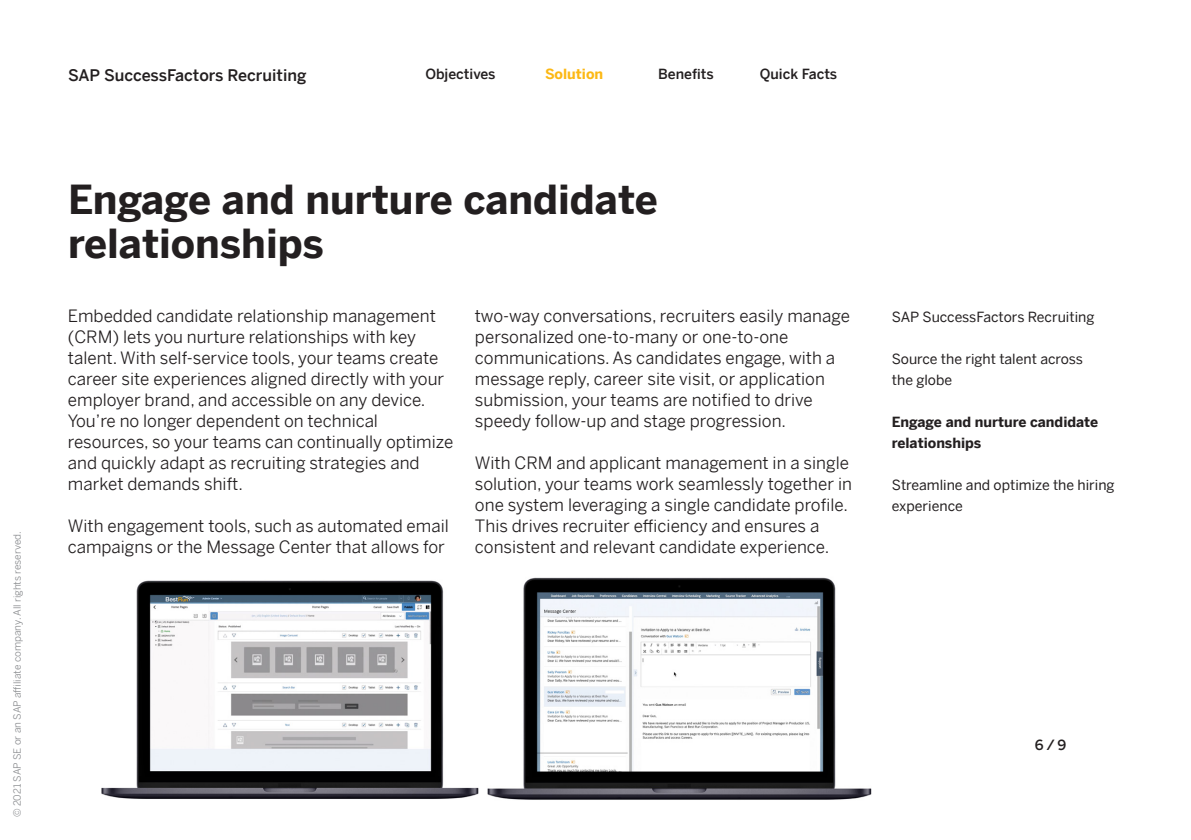
<style>
.page{position:relative;width:1191px;height:840px;background:#fff}
.page>*{position:absolute;margin:0;border:0;box-sizing:border-box;transform-origin:0 0}
.SB_02_Section_Headli{font:700 40px/44px "Benton Sans";color:#231f20}
.SB_10_body_copy{font:17px/21px "Benton Sans";color:#231f20}
.SB_000_Descriptor{font:500 16px "Benton Sans";color:#231f20}
.SB_01_Sub_Navigation{font:14px/21px "Benton Sans";color:#231f20}
.SB_01_Sub_Navigation-2{font:700 14px/21px "Benton Sans";color:#231f20}
.SB_00_Main_navigatio{font:500 14px "Benton Sans";color:#231f20}
.SB_00_Main_Navigatio{font:700 14px "Benton Sans";color:#fcb814}
.t1{font:10px "Benton Sans";color:#8a8c8f}
</style>
<div class="page">
<img style="left:101px;top:580px;width:378px;height:219px">
<img style="left:487px;top:577px;width:385px;height:223px">
<p class="t1" style="left:9px;top:816px;width:287px;rotate:-90deg">© 2021 SAP SE or an SAP affiliate company. All rights reserved.</p>
<p class="SB_000_Descriptor" style="left:68px;top:61px;width:240px">SAP SuccessFactors Recruiting</p>
<p class="SB_00_Main_navigatio" style="left:425px;top:62px;width:72px">Objectives</p>
<p class="SB_00_Main_Navigatio" style="left:545px;top:62px;width:60px">Solution</p>
<p class="SB_00_Main_navigatio" style="left:658px;top:62px;width:57px">Benefits</p>
<p class="SB_00_Main_navigatio" style="left:760px;top:62px;width:79px">Quick Facts</p>
<p class="SB_02_Section_Headli" style="left:68px;top:173px;width:591px">Engage and nurture candidate relationships</p>
<p class="SB_10_body_copy" style="left:68px;top:302px;width:387px">Embedded candidate relationship management (CRM) lets you nurture relationships with key talent. With self-service tools, your teams create career site experiences aligned directly with your employer brand, and accessible on any device.<br>You’re no longer dependent on technical resources, so your teams can continually optimize and quickly adapt as recruiting strategies and market demands shift.</p>
<p class="SB_10_body_copy" style="left:68px;top:512px;width:382px">With engagement tools, such as automated email campaigns or the Message Center that allows for</p>
<p class="SB_10_body_copy" style="left:475px;top:302px;width:376px">two-way conversations, recruiters easily manage personalized one-to-many or one-to-one communications. As candidates engage, with a message reply, career site visit, or application submission, your teams are notified to drive speedy follow-up and stage progression.</p>
<p class="SB_10_body_copy" style="left:475px;top:449px;width:378px">With CRM and applicant management in a single solution, your teams work seamlessly together in one system leveraging a single candidate profile.<br>This drives recruiter efficiency and ensures a consistent and relevant candidate experience.</p>
<p class="SB_01_Sub_Navigation" style="left:891px;top:304px;width:204px">SAP SuccessFactors Recruiting</p>
<p class="SB_01_Sub_Navigation" style="left:891px;top:346px;width:193px">Source the right talent across the globe</p>
<p class="SB_01_Sub_Navigation-2" style="left:891px;top:409px;width:208px">Engage and nurture candidate relationships</p>
<p class="SB_01_Sub_Navigation" style="left:891px;top:472px;width:224px">Streamline and optimize the hiring experience</p>
<p class="SB_00_Main_navigatio" style="left:1034px;top:732px;width:33px">6 / 9</p>
</div>
